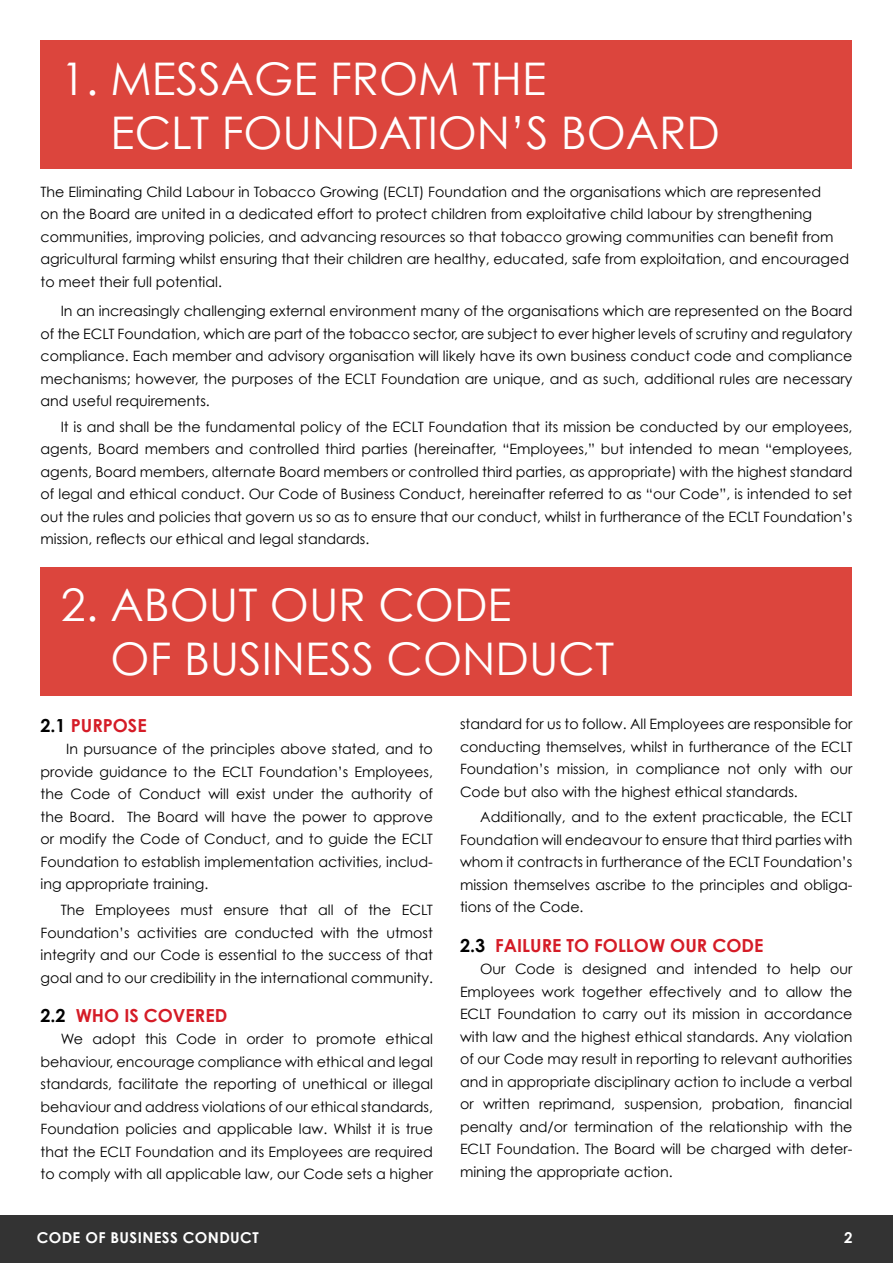
<style>
.page{position:relative;width:893px;height:1263px;background:#fff}
.page>*{position:absolute;margin:0;border:0;box-sizing:border-box;transform-origin:0 0}
.t1{font:45px/54px "Century Gothic";color:#fff}
.t2{font:700 18px "Century Gothic";color:#d51c27}
.t3{font:700 15px "Century Gothic";letter-spacing:.025em;color:#fff}
.t4{font:14.25px/22.5px "Century Gothic";color:#000;text-align:justify}
.s1{color:#000}
</style>
<div class="page">
<div style="left:0;top:1215px;width:893px;height:48px;background:#333"></div>
<div style="left:40px;top:40px;width:812px;height:129px;background:#dc453d"></div>
<div style="left:40px;top:567px;width:812px;height:129px;background:#dc453d"></div>
<h1 class="t1" style="left:111px;top:51px;width:611px;text-indent:-50px">1. MESSAGE FROM THE<br>ECLT FOUNDATION’S BOARD</h1>
<p class="t4" style="left:40px;top:180px;width:810px;text-align:left">The Eliminating Child Labour in Tobacco Growing (ECLT) Foundation and the organisations which are represented<br>on the Board are united in a dedicated effort to protect children from exploitative child labour by strengthening communities, improving policies, and advancing resources so that tobacco growing communities can benefit from agricultural farming whilst ensuring that their children are healthy, educated, safe from exploitation, and encouraged to meet their full potential.</p>
<p class="t4" style="left:40px;top:299px;width:813px;text-indent:20px">In an increasingly challenging external environment many of the organisations which are represented on the Board of the ECLT Foundation, which are part of the tobacco sector, are subject to ever higher levels of scrutiny and regulatory compliance. Each member and advisory organisation will likely have its own business conduct code and compliance mechanisms; however, the purposes of the ECLT Foundation are unique, and as such, additional rules are necessary and useful requirements.</p>
<p class="t4" style="left:40px;top:415px;width:813px;text-indent:20px">It is and shall be the fundamental policy of the ECLT Foundation that its mission be conducted by our employees, agents, Board members and controlled third parties (hereinafter, “Employees,” but intended to mean “employees, agents, Board members, alternate Board members or controlled third parties, as appropriate) with the highest standard of legal and ethical conduct. Our Code of Business Conduct, hereinafter referred to as “our Code”, is intended to set out the rules and policies that govern us so as to ensure that our conduct, whilst in furtherance of the ECLT Foundation’s mission, reflects our ethical and legal standards.</p>
<h1 class="t1" style="left:111px;top:577px;width:505px;text-indent:-50px">2. ABOUT OUR CODE<br>OF BUSINESS CONDUCT</h1>
<p class="t2" style="left:40px;top:714px;width:108px"><span class="s1">2.1</span> PURPOSE</p>
<p class="t4" style="left:41px;top:738px;width:394px;text-indent:26px">In pursuance of the principles above stated, and to provide guidance to the ECLT Foundation’s Employees, the Code of Conduct will exist under the authority of the Board. The Board will have the power to approve or modify the Code of Conduct, and to guide the ECLT Foundation to establish implementation activities, includ&shy;ing appropriate training.</p>
<p class="t4" style="left:41px;top:898px;width:394px;text-indent:20px">The Employees must ensure that all of the ECLT Foundation’s activities are conducted with the utmost integrity and our Code is essential to the success of that goal and to our credibility in the international community.</p>
<p class="t2" style="left:40px;top:1004px;width:188px"><span class="s1">2.2</span> WHO IS COVERED</p>
<p class="t4" style="left:41px;top:1028px;width:394px;text-indent:20px">We adopt this Code in order to promote ethical behaviour, encourage compliance with ethical and legal standards, facilitate the reporting of unethical or illegal behaviour and address violations of our ethical standards, Foundation policies and applicable law. Whilst it is true that the ECLT Foundation and its Employees are required to comply with all applicable law, our Code sets a higher</p>
<p class="t4" style="left:460px;top:712px;width:394px">standard for us to follow. All Employees are responsible for conducting themselves, whilst in furtherance of the ECLT Foundation’s mission, in compliance not only with our Code but also with the highest ethical standards.</p>
<p class="t4" style="left:460px;top:806px;width:394px;text-indent:20px">Additionally, and to the extent practicable, the ECLT Foundation will endeavour to ensure that third parties with whom it contracts in furtherance of the ECLT Foundation’s mission themselves ascribe to the principles and obliga&shy;tions of the Code.</p>
<p class="t2" style="left:460px;top:934px;width:305px"><span class="s1">2.3</span> FAILURE TO FOLLOW OUR CODE</p>
<p class="t4" style="left:460px;top:957px;width:394px;text-indent:20px">Our Code is designed and intended to help our Employees work together effectively and to allow the ECLT Foundation to carry out its mission in accordance with law and the highest ethical standards. Any violation of our Code may result in reporting to relevant authorities and in appropriate disciplinary action to include a verbal or written reprimand, suspension, probation, financial penalty and/or termination of the relationship with the ECLT Foundation. The Board will be charged with deter&shy;mining the appropriate action.</p>
<p class="t3" style="left:37px;top:1228px;width:223px">CODE OF BUSINESS CONDUCT</p>
<p class="t3" style="left:844px;top:1228px;width:10px">2</p>
</div>
